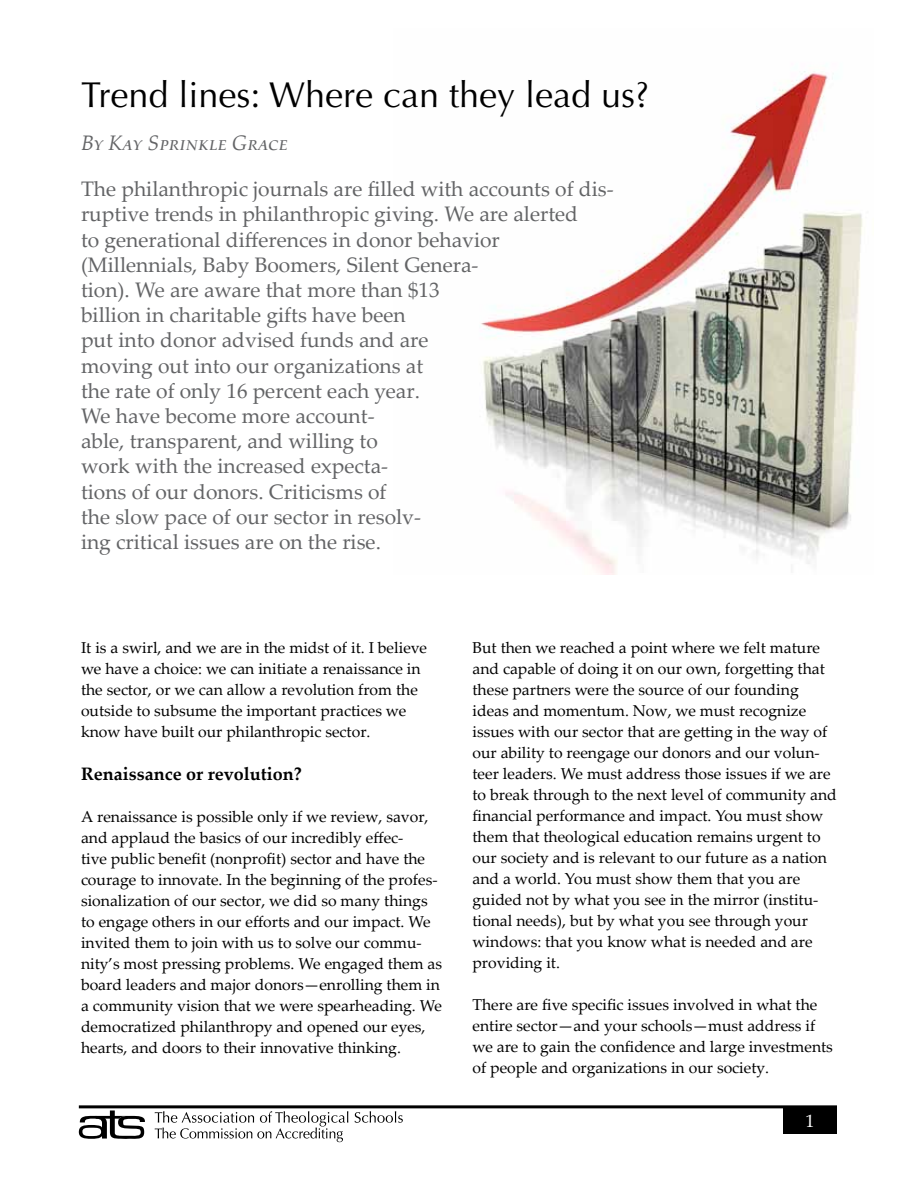
<style>
.page{position:relative;width:918px;height:1188px;background:#fff}
.page>*{position:absolute;margin:0;border:0;box-sizing:border-box;transform-origin:0 0}
.Headline{font:36px "Optima LT Std";color:#000}
.Deckhead{font:21px/25.2px "Palatino Linotype";color:#636466}
.Byline{font:italic 21px "Palatino Linotype";letter-spacing:.025em;color:#636466}
.Subhead_1{font:700 18px "Palatino Linotype";color:#000}
.t1{font:18px "Palatino Linotype";color:#fff}
.Body_Text{font:15.75px/21px "Palatino Linotype";color:#000}
</style>
<div class="page">
<div style="left:783px;top:1107px;width:54px;height:27px;background:#000"></div>
<hr style="left:79px;top:1105px;width:758px;height:3px;background:#000">
<svg style="left:79px;top:1110px;width:66px;height:29px"></svg>
<svg style="left:155px;top:1111px;width:193px;height:31px"></svg>
<svg style="left:355px;top:1111px;width:48px;height:12px"></svg>
<img style="left:481px;top:71px;width:382px;height:504px">
<p class="Headline" style="left:81px;top:74px;width:570px">Trend lines: Where can they lead us?</p>
<p class="Byline" style="left:81px;top:128px;width:208px">By Kay Sprinkle Grace</p>
<p class="Deckhead" style="left:81px;top:176px;width:534px">The philanthropic journals are filled with accounts of dis&shy;ruptive trends in philanthropic giving. We are alerted<br>to generational differences in donor behavior (Millennials, Baby Boomers, Silent Genera-<br>tion). We are aware that more than $13<br>billion in charitable gifts have been<br>put into donor advised funds and are<br>moving out into our organizations at<br>the rate of only 16 percent each year.<br>We have become more account-<br>able, transparent, and willing to<br>work with the increased expecta-<br>tions of our donors. Criticisms of<br>the slow pace of our sector in resolv-<br>ing critical issues are on the rise.</p>
<p class="Body_Text" style="left:81px;top:637px;width:348px">It is a swirl, and we are in the midst of it. I believe we have a choice: we can initiate a renaissance in the sector, or we can allow a revolution from the outside to subsume the important practices we know have built our philanthropic sector.</p>
<p class="Subhead_1" style="left:81px;top:761px;width:222px">Renaissance or revolution?</p>
<p class="Body_Text" style="left:81px;top:805px;width:363px">A renaissance is possible only if we review, savor, and applaud the basics of our incredibly effec-<br>tive public benefit (nonprofit) sector and have the courage to innovate. In the beginning of the profes&shy;sionalization of our sector, we did so many things to engage others in our efforts and our impact. We invited them to join with us to solve our commu&shy;nity’s most pressing problems. We engaged them as board leaders and major donors—enrolling them in a community vision that we were spearheading. We democratized philanthropy and opened our eyes, hearts, and doors to their innovative thinking.</p>
<p class="Body_Text" style="left:472px;top:637px;width:366px">But then we reached a point where we felt mature and capable of doing it on our own, forgetting that these partners were the source of our founding ideas and momentum. Now, we must recognize issues with our sector that are getting in the way of our ability to reengage our donors and our volun&shy;teer leaders. We must address those issues if we are to break through to the next level of community and financial performance and impact. You must show them that theological education remains urgent to our society and is relevant to our future as a nation and a world. You must show them that you are guided not by what you see in the mirror (institu&shy;tional needs), but by what you see through your windows: that you know what is needed and are providing it.</p>
<p class="Body_Text" style="left:472px;top:994px;width:362px">There are five specific issues involved in what the entire sector—and your schools—must address if we are to gain the confidence and large investments of people and organizations in our society.</p>
<p class="t1" style="left:806px;top:1108px;width:10px">1</p>
</div>
